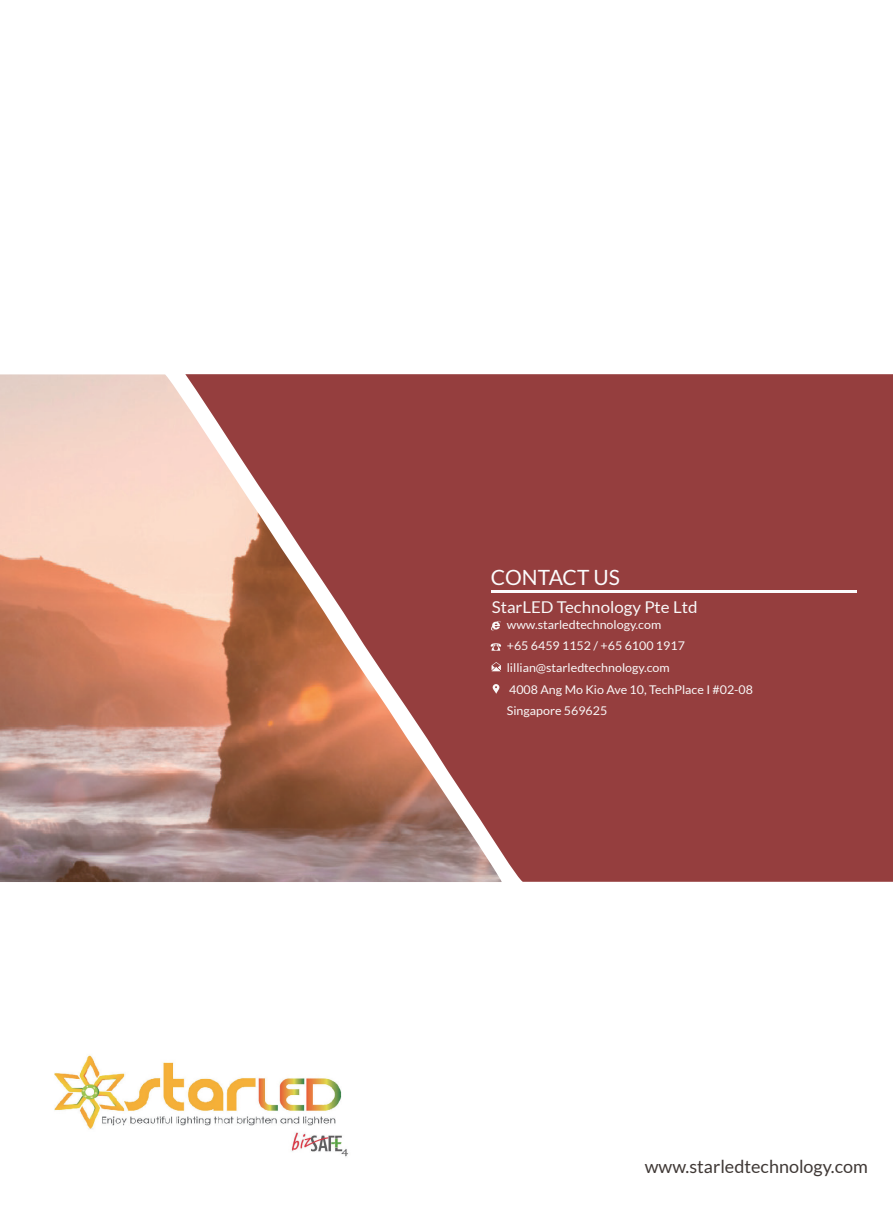
<style>
.page{position:relative;width:893px;height:1212px;background:#fff}
.page>*{position:absolute;margin:0;border:0;box-sizing:border-box;transform-origin:0 0}
.t1{font:21px "Lato";color:#fbfbfc}
.t2{font:18px "Lato";color:#403936}
.t3{font:16.2px "Lato";color:#f9f8f8;scale:1.04 1}
.t4{font:12px/21.6px "Lato";color:#f9f8f8;scale:1.04 1}
</style>
<div class="page">
<img style="left:0;top:374px;width:185px;height:508px">
<svg style="left:185px;top:374px;width:708px;height:508px;background:#9f514c"></svg>
<svg style="left:491px;top:643px;width:10px;height:8px"></svg>
<svg style="left:493px;top:684px;width:6px;height:10px"></svg>
<svg style="left:491px;top:621px;width:10px;height:10px"></svg>
<svg style="left:491px;top:662px;width:10px;height:9px"></svg>
<hr style="left:491px;top:590px;width:365px;height:2px;background:#fbfbfc">
<img style="left:54px;top:1055px;width:295px;height:102px">
<h1 class="t1" style="left:491px;top:566px;width:131px">CONTACT US</h1>
<h3 class="t3" style="left:492px;top:598px;width:199px">StarLED Technology Pte Ltd</h3>
<p class="t4" style="left:507px;top:613px;width:238px">www.starledtechnology.com<br>+65 6459 1152 / +65 6100 1917 lillian@starledtechnology.com<br>4008 Ang Mo Kio Ave 10, TechPlace I #02-08<br>Singapore 569625</p>
<h2 class="t2" style="left:645px;top:1157px;width:225px">www.starledtechnology.com</h2>
</div>
